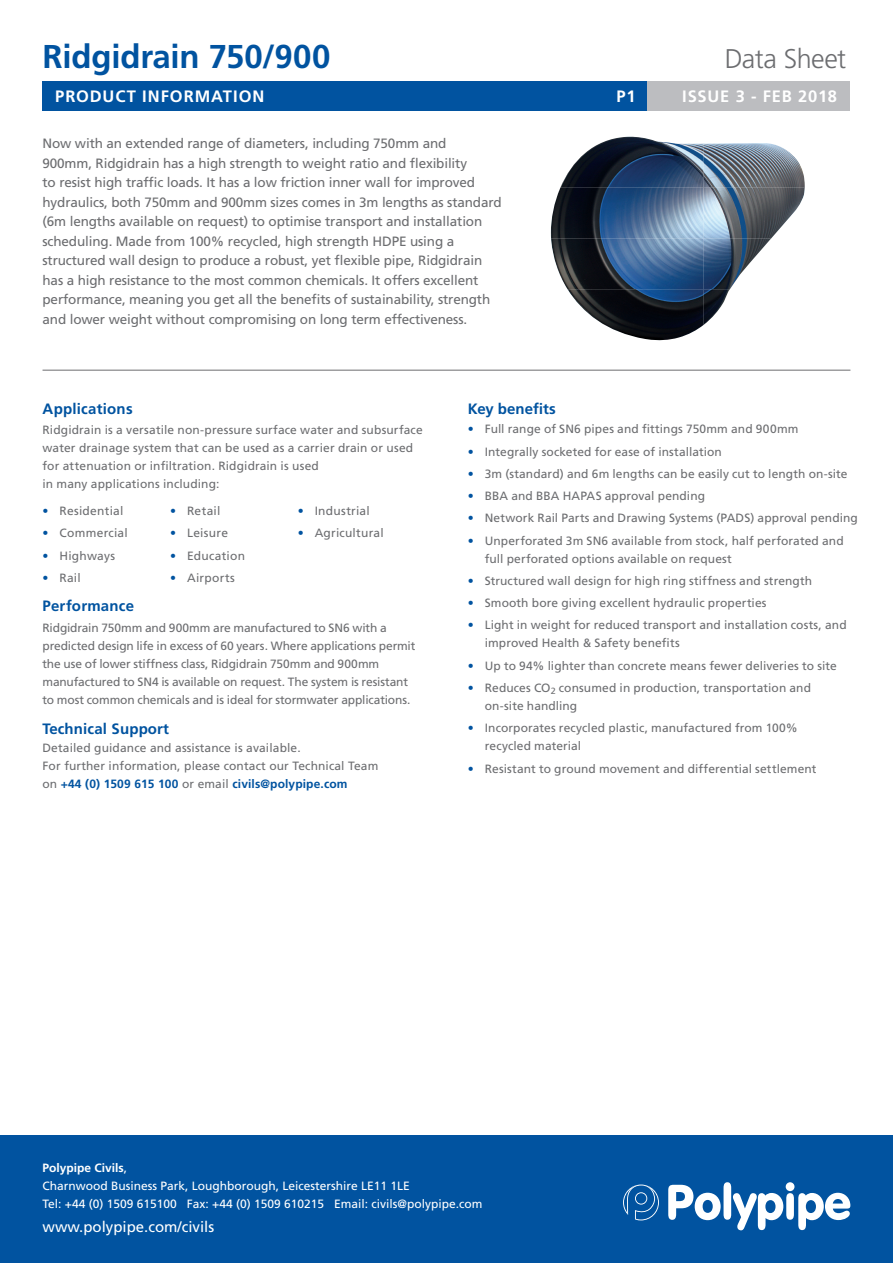
<style>
.page{position:relative;width:893px;height:1263px;background:#fff}
.page>*{position:absolute;margin:0;border:0;box-sizing:border-box;transform-origin:0 0}
.t1{font:700 33px "Frutiger LT Std";letter-spacing:-.005em;color:#0153a0}
.t2{font:300 27px "Frutiger LT Std";letter-spacing:-.025em;color:#6c6d70}
.t3{font:700 16.5px "Frutiger LT Std";letter-spacing:.055em;color:#fff}
.t4{font:700 15px "Frutiger LT Std";letter-spacing:.01em;color:#0153a0}
.t5{font:15px "Frutiger LT Std";color:#fff}
.t6{font:13.5px/19.5px "Frutiger LT Std";letter-spacing:-.01em;color:#6c6d70}
.t7{font:12px/18px "Frutiger LT Std";letter-spacing:.005em;color:#6c6d70}
.t8{font:12px/18px "Frutiger LT Std";letter-spacing:-.015em;color:#6c6d70}
.t9{font:12px/18px "Frutiger LT Std";color:#fff}
.t10{font:12px "Frutiger LT Std";letter-spacing:.025em;color:#6c6d70}
.s1{color:#0153a0}
.s2{font-weight:700;color:#0153a0}
.s3{font-weight:700}
</style>
<div class="page">
<hr style="left:43px;top:370px;width:807px;height:1px;background:#6c6d70">
<div style="left:43px;top:81px;width:604px;height:30px;background:#0153a0"></div>
<div style="left:647px;top:81px;width:203px;height:30px;background:#bcbdc0"></div>
<img style="left:560px;top:137px;width:143px;height:50px">
<img style="left:703px;top:143px;width:102px;height:44px">
<img style="left:551px;top:187px;width:254px;height:52px">
<img style="left:551px;top:238px;width:220px;height:51px">
<img style="left:567px;top:289px;width:137px;height:51px">
<img style="left:703px;top:289px;width:27px;height:36px">
<div style="left:0;top:1135px;width:893px;height:128px;background:#0153a0"></div>
<svg style="left:623px;top:1184px;width:36px;height:36px"></svg>
<svg style="left:668px;top:1182px;width:182px;height:48px"></svg>
<h1 class="t1" style="left:43px;top:37px;width:289px">Ridgidrain 750/900</h1>
<h2 class="t2" style="left:725px;top:43px;width:123px">Data Sheet</h2>
<h3 class="t3" style="left:55px;top:86px;width:211px">PRODUCT INFORMATION</h3>
<h3 class="t3" style="left:617px;top:86px;width:21px">P1</h3>
<h3 class="t3" style="left:682px;top:86px;width:156px">ISSUE 3 - FEB 2018</h3>
<p class="t6" style="left:43px;top:134px;width:461px">Now with an extended range of diameters, including 750mm and<br>900mm, Ridgidrain has a high strength to weight ratio and flexibility<br>to resist high traffic loads. It has a low friction inner wall for improved hydraulics, both 750mm and 900mm sizes comes in 3m lengths as standard (6m lengths available on request) to optimise transport and installation scheduling. Made from 100% recycled, high strength HDPE using a structured wall design to produce a robust, yet flexible pipe, Ridgidrain has a high resistance to the most common chemicals. It offers excellent performance, meaning you get all the benefits of sustainability, strength and lower weight without compromising on long term effectiveness.</p>
<p class="t4" style="left:43px;top:400px;width:92px">Applications</p>
<p class="t7" style="left:43px;top:421px;width:382px">Ridgidrain is a versatile non-pressure surface water and subsurface water drainage system that can be used as a carrier drain or used for attenuation or infiltration. Ridgidrain is used<br>in many applications including:</p>
<p class="t7" style="left:43px;top:502px;width:82px"><span class="s1">•</span> Residential</p>
<p class="t7" style="left:43px;top:524px;width:87px"><span class="s1">•</span> Commercial</p>
<p class="t7" style="left:43px;top:546px;width:74px"><span class="s1">•</span> Highways</p>
<p class="t7" style="left:43px;top:569px;width:40px"><span class="s1">•</span> Rail</p>
<p class="t7" style="left:170px;top:502px;width:52px"><span class="s1">•</span> Retail</p>
<p class="t7" style="left:170px;top:524px;width:59px"><span class="s1">•</span> Leisure</p>
<p class="t7" style="left:170px;top:546px;width:77px"><span class="s1">•</span> Education</p>
<p class="t10" style="left:170px;top:570px;width:66px"><span class="s1">•</span> Airports</p>
<p class="t7" style="left:298px;top:502px;width:74px"><span class="s1">•</span> Industrial</p>
<p class="t7" style="left:298px;top:524px;width:88px"><span class="s1">•</span> Agricultural</p>
<p class="t4" style="left:43px;top:597px;width:93px">Performance</p>
<p class="t8" style="left:43px;top:618px;width:374px">Ridgidrain 750mm and 900mm are manufactured to SN6 with a predicted design life in excess of 60 years. Where applications permit the use of lower stiffness class, Ridgidrain 750mm and 900mm manufactured to SN4 is available on request. The system is resistant to most common chemicals and is ideal for stormwater applications.</p>
<p class="t4" style="left:43px;top:720px;width:128px">Technical Support</p>
<p class="t7" style="left:43px;top:739px;width:337px">Detailed guidance and assistance is available.<br>For further information, please contact our Technical Team on <span class="s2">+44 (0) 1509 615 100</span> or email <span class="s2">civils@polypipe.com</span></p>
<p class="t4" style="left:468px;top:400px;width:89px">Key benefits</p>
<p class="t7" style="left:468px;top:420px;width:332px"><span class="s1">•</span> Full range of SN6 pipes and fittings 750mm and 900mm</p>
<p class="t7" style="left:468px;top:443px;width:256px"><span class="s1">•</span> Integrally socketed for ease of installation</p>
<p class="t7" style="left:468px;top:465px;width:381px"><span class="s1">•</span> 3m (standard) and 6m lengths can be easily cut to length on-site</p>
<p class="t7" style="left:468px;top:487px;width:239px"><span class="s1">•</span> BBA and BBA HAPAS approval pending</p>
<p class="t7" style="left:468px;top:509px;width:392px"><span class="s1">•</span> Network Rail Parts and Drawing Systems (PADS) approval pending</p>
<p class="t7" style="left:485px;top:532px;width:360px;text-indent:-17px"><span class="s1">•</span> Unperforated 3m SN6 available from stock, half perforated and full perforated options available on request</p>
<p class="t7" style="left:468px;top:572px;width:346px"><span class="s1">•</span> Structured wall design for high ring stiffness and strength</p>
<p class="t7" style="left:468px;top:594px;width:300px"><span class="s1">•</span> Smooth bore giving excellent hydraulic properties</p>
<p class="t7" style="left:485px;top:616px;width:363px;text-indent:-17px"><span class="s1">•</span> Light in weight for reduced transport and installation costs, and improved Health &amp; Safety benefits</p>
<p class="t7" style="left:468px;top:657px;width:371px"><span class="s1">•</span> Up to 94% lighter than concrete means fewer deliveries to site</p>
<p class="t7" style="left:485px;top:679px;width:328px;text-indent:-17px"><span class="s1">•</span> Reduces CO<sub>2</sub> consumed in production, transportation and on-site handling</p>
<p class="t7" style="left:485px;top:719px;width:315px;text-indent:-17px"><span class="s1">•</span> Incorporates recycled plastic, manufactured from 100% recycled material</p>
<p class="t7" style="left:468px;top:759px;width:350px"><span class="s1">•</span> Resistant to ground movement and differential settlement</p>
<p class="t9" style="left:43px;top:1159px;width:441px"><span class="s3">Polypipe Civils</span>,<br>Charnwood Business Park, Loughborough, Leicestershire LE11 1LE<br>Tel: +44 (0) 1509 615100 Fax: +44 (0) 1509 610215 Email: civils@polypipe.com</p>
<p class="t5" style="left:43px;top:1218px;width:173px">www.polypipe.com/civils</p>
</div>
